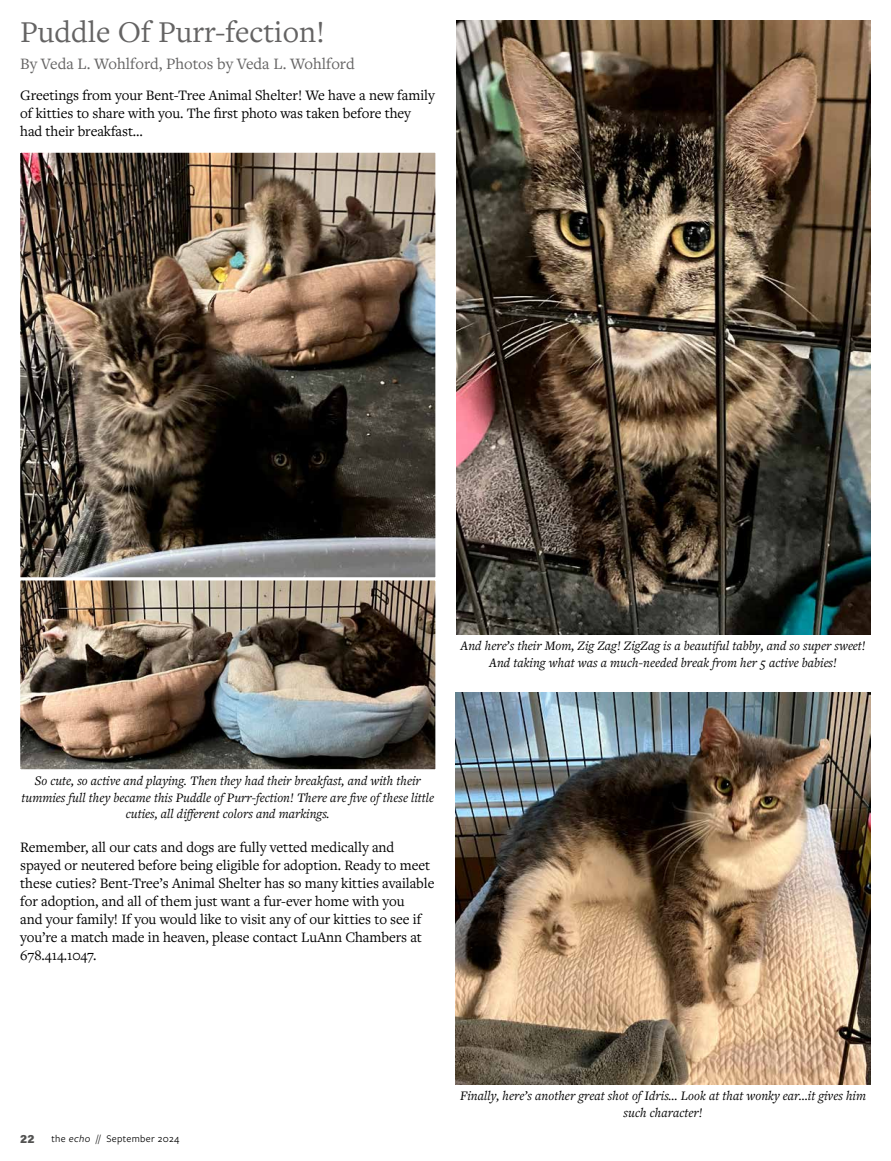
<style>
.page{position:relative;width:891px;height:1161px;background:#fff}
.page>*{position:absolute;margin:0;border:0;box-sizing:border-box;transform-origin:0 0}
.t1{font:31.5px "Freight Text Pro";color:#646363}
.t2{font:16.5px "Freight Text Pro";color:#646363}
.t3{font:15px/18px "Freight Text Pro";letter-spacing:-.005em;color:#000}
.t4{font:italic 13.5px/16.5px "Freight Text Pro";color:#000;text-align:center}
.t5{font:900 12px "Acumin Pro";color:#525251}
.t6{font:10.5px "Freight Sans Pro";letter-spacing:.03em;color:#000}
.s1{font-style:italic}
</style>
<div class="page">
<img style="left:20px;top:152px;width:416px;height:424px">
<img style="left:20px;top:576px;width:416px;height:194px">
<img style="left:456px;top:20px;width:415px;height:614px">
<img style="left:456px;top:693px;width:415px;height:391px">
<h1 class="t1" style="left:20px;top:11px;width:306px">Puddle Of Purr-fection!</h1>
<p class="t2" style="left:20px;top:52px;width:336px">By Veda L. Wohlford, Photos by Veda L. Wohlford</p>
<p class="t3" style="left:20px;top:86px;width:416px">Greetings from your Bent-Tree Animal Shelter! We have a new family of kitties to share with you. The first photo was taken before they had their breakfast…</p>
<p class="t4" style="left:461px;top:637px;width:407px">And here’s their Mom, Zig Zag! ZigZag is a beautiful tabby, and so super sweet!<br>And taking what was a much-needed break from her 5 active babies!</p>
<p class="t4" style="left:22px;top:772px;width:414px">So cute, so active and playing. Then they had their breakfast, and with their tummies full they became this Puddle of Purr-fection! There are five of these little cuties, all different colors and markings.</p>
<p class="t3" style="left:20px;top:837px;width:416px">Remember, all our cats and dogs are fully vetted medically and spayed or neutered before being eligible for adoption. Ready to meet these cuties? Bent-Tree’s Animal Shelter has so many kitties available for adoption, and all of them just want a fur-ever home with you<br>and your family! If you would like to visit any of our kitties to see if you’re a match made in heaven, please contact LuAnn Chambers at 678.414.1047.</p>
<p class="t5" style="left:20px;top:1130px;width:16px">22</p>
<p class="t6" style="left:52px;top:1132px;width:129px">the <span class="s1">echo</span> // September 2024</p>
<p class="t4" style="left:460px;top:1087px;width:407px">Finally, here’s another great shot of Idris… Look at that wonky ear…it gives him such character!</p>
</div>
